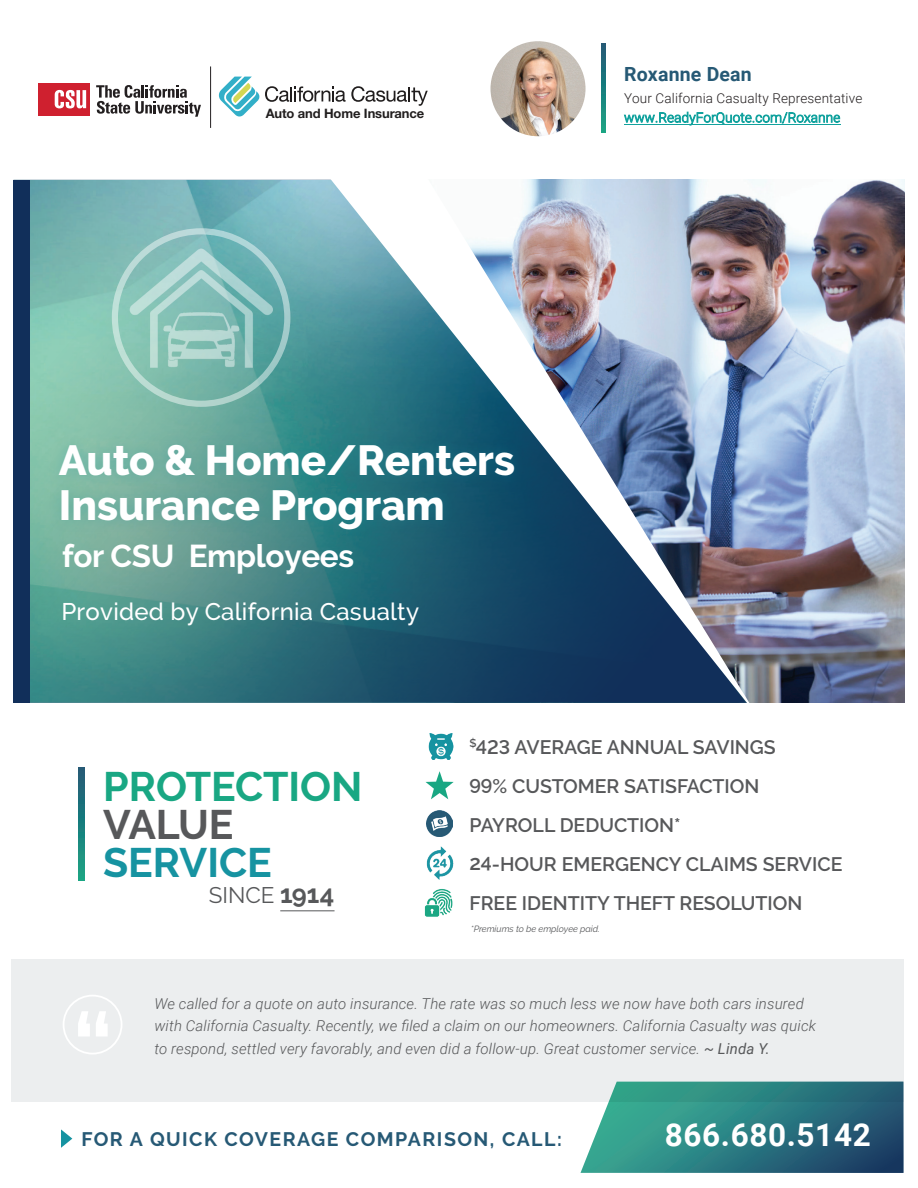
<style>
.page{position:relative;width:918px;height:1188px;background:#fff}
.page>*{position:absolute;margin:0;border:0;box-sizing:border-box;transform-origin:0 0}
.t1{font:800 42px/45px "Raleway";color:#fff}
.t2{font:700 41.1px/38px "Raleway";color:#19a783}
.t3{font:700 31.5px "Raleway";letter-spacing:-.01em;color:#fff}
.t4{font:700 31.5px "Roboto";letter-spacing:.02em;color:#fff}
.t5{font:500 24px "Raleway";letter-spacing:.01em;color:#fff}
.t6{font:22.5px "Raleway";color:#57585a}
.t7{font:600 19.5px/39px "Raleway";color:#57585a}
.t8{font:700 19.5px "Raleway";letter-spacing:.075em;color:#265975}
.t9{font:700 19.5px "Roboto";letter-spacing:.01em;color:#265975}
.t10{font:italic 300 15px "Roboto";letter-spacing:.01em;color:#57585a}
.t11{font:300 13.5px/19.5px "Roboto";letter-spacing:.01em;color:#231f20}
.t12{font:700 13.05px "Helvetica Neue LT Std";letter-spacing:-.01em;color:#211e1e}
.t13{font:italic 9px "Raleway";color:#57585a}
.s1{color:#12a29e}
.s2{color:#57585a}
.s3{color:#1693a1}
.s4{font-weight:700;font-size:25.5px}
.s5{font-size:21px}
.s6{font-weight:400}
</style>
<div class="page">
<div style="left:12px;top:959px;width:892px;height:143px;background:#eceeef"></div>
<hr style="left:210px;top:66px;width:1px;height:62px;background:#231f20">
<svg style="left:602px;top:43px;width:4px;height:90px"></svg>
<svg style="left:96px;top:85px;width:105px;height:32px"></svg>
<div style="left:39px;top:83px;width:51px;height:33px;background:#cf202f"></div>
<svg style="left:55px;top:90px;width:31px;height:19px"></svg>
<svg style="left:219px;top:77px;width:40px;height:40px"></svg>
<img style="left:490px;top:41px;width:96px;height:95px;border-radius:48px">
<svg style="left:265px;top:86px;width:163px;height:20px"></svg>
<img style="left:757px;top:179px;width:147px;height:523px">
<svg style="left:19px;top:179px;width:304px;height:524px;background:#60a19c"></svg>
<img style="left:323px;top:179px;width:434px;height:524px">
<div style="left:47px;top:432px;width:480px;height:111px;background:#1693a1;opacity:.29"></div>
<svg style="left:79px;top:767px;width:5px;height:113px"></svg>
<hr style="left:280px;top:910px;width:55px;height:1px;background:#57585a">
<div style="left:112px;top:228px;width:178px;height:179px;border:6px solid #fff;border-radius:50%"></div>
<img style="left:115px;top:239px;width:170px;height:142px">
<div style="left:13px;top:180px;width:17px;height:523px;background:#112f5a"></div>
<img style="left:428px;top:734px;width:26px;height:25px">
<svg style="left:426px;top:771px;width:28px;height:28px"></svg>
<img style="left:427px;top:811px;width:25px;height:25px">
<img style="left:426px;top:847px;width:28px;height:33px">
<img style="left:424px;top:889px;width:29px;height:28px">
<svg style="left:78px;top:1011px;width:12px;height:25px"></svg>
<svg style="left:96px;top:1011px;width:12px;height:25px"></svg>
<div style="left:63px;top:995px;width:59px;height:60px;border:2px solid #fff;border-radius:50%"></div>
<svg style="left:61px;top:1129px;width:11px;height:19px"></svg>
<svg style="left:580px;top:1082px;width:323px;height:91px;background:#378286"></svg>
<hr style="left:624px;top:124px;width:216px;height:1px;background:#12a29e">
<p class="t12" style="left:266px;top:105px;width:160px">Auto and Home Insurance</p>
<p class="t9" style="left:624px;top:60px;width:129px">Roxanne Dean</p>
<p class="t11" style="left:624px;top:88px;width:240px">Your California Casualty Representative <span class="s1">www.ReadyForQuote.com/Roxanne</span></p>
<p class="t1" style="left:59px;top:438px;width:458px">Auto &amp; Home/Renters<br>Insurance Program</p>
<p class="t3" style="left:62px;top:538px;width:294px">for CSU Employees</p>
<p class="t5" style="left:61px;top:598px;width:359px">Provided by California Casualty</p>
<p class="t2" style="left:103px;top:768px;width:261px">PROTECTION<br><span class="s2">VALUE<br></span><span class="s3">SERVICE</span></p>
<p class="t6" style="left:209px;top:882px;width:127px">SINCE <span class="s4">1914</span></p>
<p class="t7" style="left:469px;top:728px;width:375px"><sup>$</sup>423 AVERAGE ANNUAL SAVINGS<br>99% CUSTOMER SATISFACTION<br>PAYROLL DEDUCTION*<br><span class="s5">2</span>4-HOUR EMERGENCY CLAIMS SERVICE<br>FREE IDENTITY THEFT RESOLUTION</p>
<p class="t13" style="left:471px;top:924px;width:131px">*Premiums to be employee paid.</p>
<p class="t10" style="left:154px;top:993px;width:651px">We called for a quote on auto insurance. The rate was so much less we now have both cars insured</p>
<p class="t10" style="left:154px;top:1015px;width:663px">with California Casualty. Recently, we filed a claim on our homeowners. California Casualty was quick</p>
<p class="t10" style="left:154px;top:1038px;width:617px">to respond, settled very favorably, and even did a follow-up. Great customer service. <span class="s6">~ Linda Y.</span></p>
<h3 class="t8" style="left:81px;top:1128px;width:482px">FOR A QUICK COVERAGE COMPARISON, CALL:</h3>
<p class="t4" style="left:665px;top:1113px;width:208px">866.680.5142</p>
</div>
